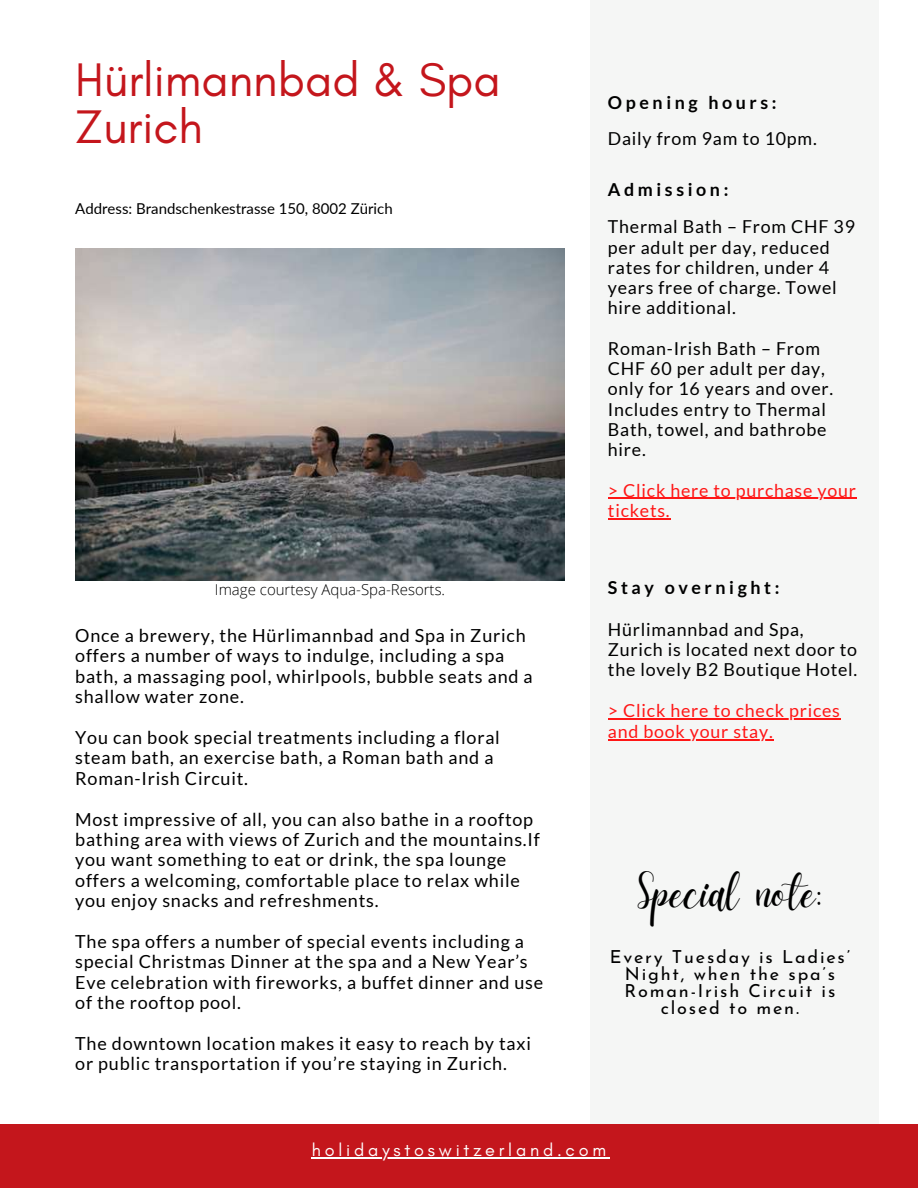
<style>
.page{position:relative;width:918px;height:1188px;background:#fff}
.page>*{position:absolute;margin:0;border:0;box-sizing:border-box;transform-origin:0 0}
.t1{font:48px/47.2px "Glacial Indifference";color:#c4161c}
.t2{font:48px "Daydream";color:#000}
.t3{font:18px/20.4px "Lato";letter-spacing:.045em;color:#000}
.t4{font:18px/16.8px "Josefin Sans";letter-spacing:.1em;color:#000;text-align:center}
.t5{font:18px "Glacial Indifference";letter-spacing:.21em;color:#fff}
.t6{font:17.85px/20.2px "Lato";letter-spacing:.045em;color:#000}
.t7{font:17.85px/20.4px "Lato";letter-spacing:.045em;color:#ff1616}
.t8{font:700 17.85px "Lato";letter-spacing:.2em;color:#000}
.t9{font:15px "Lato";color:#000}
.t10{font:300 15px "Open Sans";color:#000}
</style>
<div class="page">
<img style="left:75px;top:248px;width:490px;height:332px">
<div style="left:591px;top:0;width:288px;height:1188px;background:#f5f6f5"></div>
<hr style="left:608px;top:718px;width:233px;height:2px;background:#ff1616">
<hr style="left:608px;top:739px;width:166px;height:1px;background:#ff1616">
<hr style="left:608px;top:498px;width:249px;height:1px;background:#ff1616">
<hr style="left:608px;top:518px;width:63px;height:1px;background:#ff1616">
<div style="left:0;top:1125px;width:918px;height:63px;background:#c4161c"></div>
<hr style="left:312px;top:1158px;width:298px;height:1px;background:#fff">
<h1 class="t1" style="left:75px;top:55px;width:427px">Hürlimannbad &amp; Spa<br>Zurich</h1>
<p class="t9" style="left:75px;top:200px;width:319px">Address: Brandschenkestrasse 150, 8002 Zürich</p>
<p class="t10" style="left:215px;top:579px;width:232px">Image courtesy Aqua-Spa-Resorts.</p>
<p class="t3" style="left:75px;top:625px;width:459px">Once a brewery, the Hürlimannbad and Spa in Zurich offers a number of ways to indulge, including a spa bath, a massaging pool, whirlpools, bubble seats and a shallow water zone.</p>
<p class="t3" style="left:75px;top:727px;width:426px">You can book special treatments including a floral steam bath, an exercise bath, a Roman bath and a<br>Roman-Irish Circuit.</p>
<p class="t3" style="left:75px;top:808px;width:466px">Most impressive of all, you can also bathe in a rooftop bathing area with views of Zurich and the mountains.If you want something to eat or drink, the spa lounge offers a welcoming, comfortable place to relax while you enjoy snacks and refreshments.</p>
<p class="t3" style="left:75px;top:931px;width:470px">The spa offers a number of special events including a special Christmas Dinner at the spa and a New Year’s Eve celebration with fireworks, a buffet dinner and use of the rooftop pool.</p>
<p class="t3" style="left:75px;top:1033px;width:457px">The downtown location makes it easy to reach by taxi or public transportation if you’re staying in Zurich.</p>
<p class="t8" style="left:608px;top:91px;width:170px">Opening hours:</p>
<p class="t6" style="left:608px;top:128px;width:210px">Daily from 9am to 10pm.</p>
<p class="t8" style="left:608px;top:178px;width:122px">Admission:</p>
<p class="t6" style="left:608px;top:216px;width:249px">Thermal Bath – From CHF 39 per adult per day, reduced rates for children, under 4 years free of charge. Towel hire additional.</p>
<p class="t6" style="left:608px;top:338px;width:227px">Roman-Irish Bath – From<br>CHF 60 per adult per day, only for 16 years and over.<br>Includes entry to Thermal<br>Bath, towel, and bathrobe hire.</p>
<p class="t7" style="left:608px;top:480px;width:249px">&gt; Click here to purchase your tickets.</p>
<p class="t8" style="left:608px;top:576px;width:173px">Stay overnight:</p>
<p class="t6" style="left:608px;top:618px;width:251px">Hürlimannbad and Spa,<br>Zurich is located next door to the lovely B2 Boutique Hotel.</p>
<p class="t7" style="left:608px;top:700px;width:234px">&gt; Click here to check prices and book your stay.</p>
<h1 class="t2" style="left:638px;top:865px;width:185px">Special note:</h1>
<p class="t4" style="left:610px;top:950px;width:242px">Every Tuesday is Ladies’<br>Night, when the spa’s<br>Roman-Irish Circuit is closed to men.</p>
<p class="t5" style="left:312px;top:1139px;width:296px">holidaystoswitzerland.com</p>
</div>
